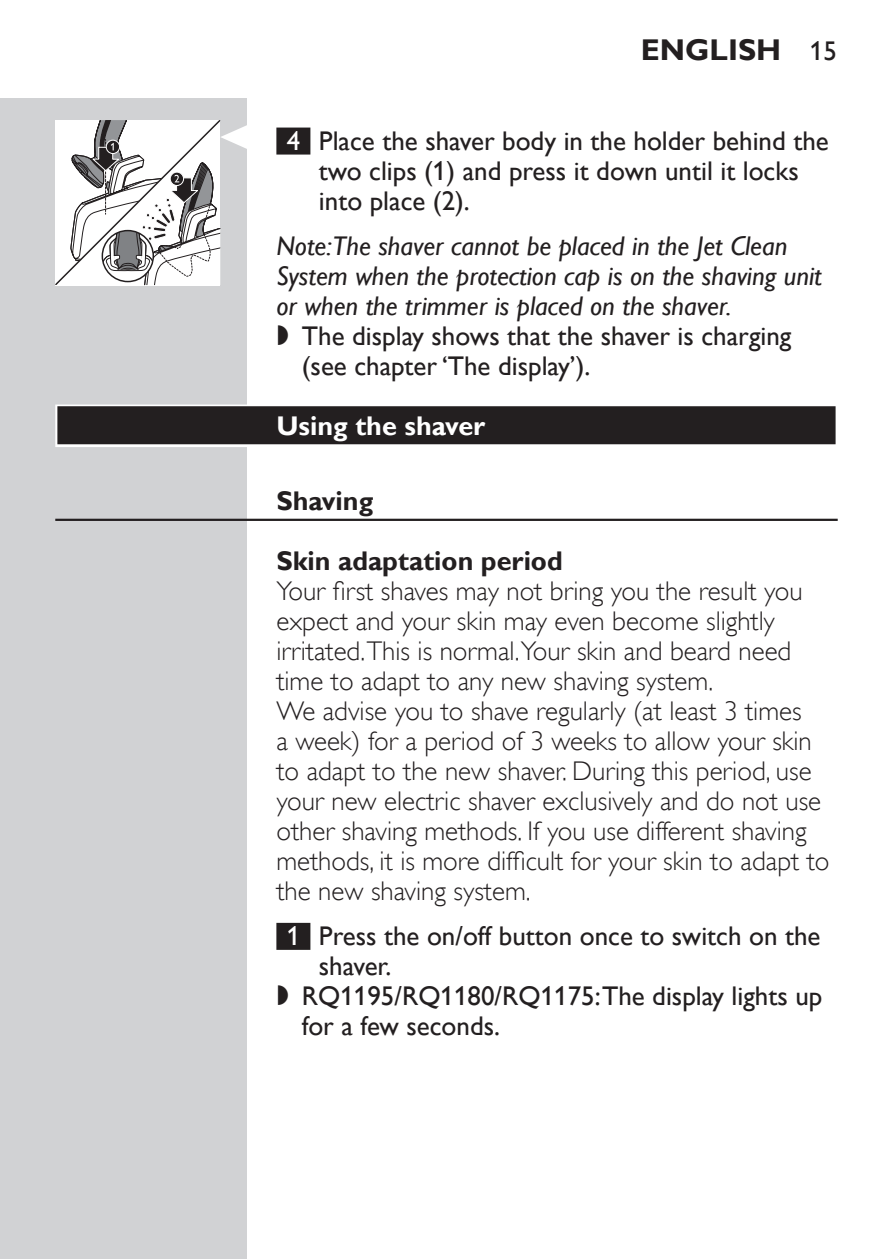
<style>
.page{position:relative;width:893px;height:1259px;background:#fff}
.page>*{position:absolute;margin:0;border:0;box-sizing:border-box;transform-origin:0 0}
.t1{font:700 30px "Gill Sans Alt One WGL";color:#231f20}
.t2{font:27px/30px "Gill Sans Alt One WGL Light";color:#231f20}
.t3{font:27px/30px "Gill Sans Alt One WGL";color:#231f20}
.t4{font:italic 27px "Gill Sans Alt One WGL";color:#231f20}
.t5{font:700 27px "Gill Sans Alt One WGL";color:#231f20}
.t6{font:700 27px "Gill Sans Alt One WGL";color:#fff}
.s1{font-weight:400;font-size:27px}
.s2{color:#fff}
.s3{font-family:"Philips Ll Font Plain"}
</style>
<div class="page">
<div style="left:0;top:98px;width:247px;height:1161px;background:#d1d2d4"></div>
<div style="left:276px;top:128px;width:34px;height:27px;background:#231f20"></div>
<div style="left:55px;top:404px;width:783px;height:43px;background:linear-gradient(to right,#c1c0c0,#c1c0c0)"></div>
<div style="left:57px;top:406px;width:779px;height:38px;background:#231f20"></div>
<hr style="left:55px;top:519px;width:783px;height:2px;background:#231f20">
<div style="left:276px;top:923px;width:34px;height:27px;background:#231f20"></div>
<svg style="left:55px;top:120px;width:192px;height:165px"></svg>
<p class="t1" style="left:641px;top:38px;width:197px">English <span class="s1">15</span></p>
<p class="t3" style="left:319px;top:128px;width:511px;text-indent:-32px"><span class="s2">4</span> Place the shaver body in the holder behind the two clips (1) and press it down until it locks into place (2).</p>
<p class="t4" style="left:276px;top:235px;width:513px">Note:The shaver cannot be placed in the Jet Clean</p>
<p class="t4" style="left:276px;top:265px;width:547px">System when the protection cap is on the shaving unit</p>
<p class="t4" style="left:276px;top:295px;width:457px">or when the trimmer is placed on the shaver.</p>
<p class="t3" style="left:276px;top:323px;width:517px"><span class="s3">,</span> The display shows that the shaver is charging</p>
<p class="t3" style="left:302px;top:353px;width:290px">(see chapter ‘The display’).</p>
<p class="t6" style="left:276px;top:415px;width:210px">Using the shaver</p>
<p class="t5" style="left:276px;top:490px;width:98px">shaving</p>
<p class="t5" style="left:276px;top:550px;width:288px">skin adaptation period</p>
<p class="t2" style="left:276px;top:576px;width:555px">Your first shaves may not bring you the result you expect and your skin may even become slightly irritated.This is normal.Your skin and beard need time to adapt to any new shaving system.<br>We advise you to shave regularly (at least 3 times<br>a week) for a period of 3 weeks to allow your skin to adapt to the new shaver. During this period, use your new electric shaver exclusively and do not use other shaving methods. If you use different shaving methods, it is more difficult for your skin to adapt to the new shaving system.</p>
<p class="t3" style="left:287px;top:923px;width:535px"><span class="s2">1</span> Press the on/off button once to switch on the</p>
<p class="t3" style="left:319px;top:953px;width:74px">shaver.</p>
<p class="t3" style="left:276px;top:983px;width:547px"><span class="s3">,</span> RQ1195/RQ1180/RQ1175:The display lights up</p>
<p class="t3" style="left:302px;top:1013px;width:200px">for a few seconds.</p>
</div>
